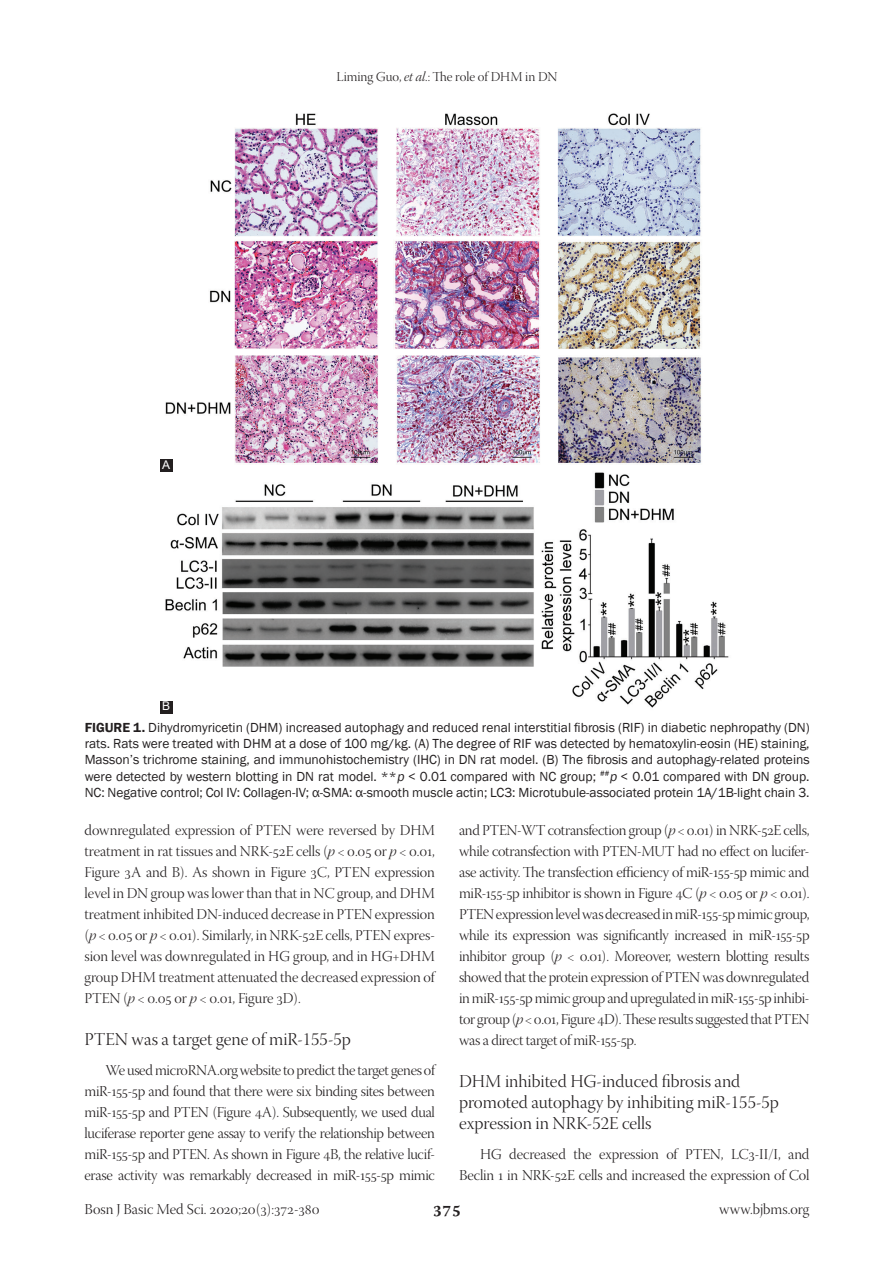
<style>
.page{position:relative;width:894px;height:1263px;background:#fff}
.page>*{position:absolute;margin:0;border:0;box-sizing:border-box;transform-origin:0 0}
.t1{font:18px/21px "Warnock Pro Light Disp";color:#231f20}
.t2{font:600 18px "Warnock Pro";color:#231f20}
.TX{font:15px/21px "Warnock Pro Light Disp";letter-spacing:-.01em;color:#231f20;text-align:justify}
.FGC{font:13.5px/16.2px "Franklin Gothic";color:#231f20;text-align:justify}
.t3{font:13.5px "Warnock Pro Light Disp";color:#231f20}
.LABEL{font:12px "Arial";color:#fff}
.s1{font-family:"Warnock Pro Light It Disp"}
.s2{font-weight:600}
.s3{font-style:italic}
</style>
<div class="page">
<img style="left:165px;top:113px;width:564px;height:595px">
<div style="left:160px;top:459px;width:13px;height:13px;background:#231f20"></div>
<div style="left:160px;top:700px;width:13px;height:13px;background:#231f20"></div>
<p class="LABEL" style="left:162px;top:456px;width:10px">A</p>
<p class="LABEL" style="left:162px;top:698px;width:10px">B</p>
<p class="t3" style="left:336px;top:70px;width:222px">Liming Guo, <span class="s1">et al</span>.: The role of DHM in DN</p>
<p class="FGC" style="left:85px;top:719px;width:726px"><span class="s2">FIGURE 1.</span> Dihydromyricetin (DHM) increased autophagy and reduced renal interstitial fibrosis (RIF) in diabetic nephropathy (DN) rats. Rats were treated with DHM at a dose of 100 mg/kg. (A) The degree of RIF was detected by hematoxylin-eosin (HE) staining, Masson’s trichrome staining, and immunohistochemistry (IHC) in DN rat model. (B) The fibrosis and autophagy-related proteins were detected by western blotting in DN rat model. **<span class="s3">p</span> &lt; 0.01 compared with NC group; <sup>##</sup><span class="s3">p</span> &lt; 0.01 compared with DN group.<br>NC: Negative control; Col IV: Collagen-IV; α-SMA: α-smooth muscle actin; LC3: Microtubule-associated protein 1A/1B-light chain 3.</p>
<p class="TX" style="left:84px;top:821px;width:352px">downregulated expression of PTEN were reversed by DHM treatment in rat tissues and NRK-52E cells (<span class="s1">p</span> &lt; 0.05 or <span class="s1">p</span> &lt; 0.01, Figure 3A and B). As shown in Figure 3C, PTEN expression level in DN group was lower than that in NC group, and DHM treatment inhibited DN-induced decrease in PTEN expression (<span class="s1">p</span> &lt; 0.05 or <span class="s1">p</span> &lt; 0.01). Similarly, in NRK-52E cells, PTEN expres&shy;sion level was downregulated in HG group, and in HG+DHM group DHM treatment attenuated the decreased expression of PTEN (<span class="s1">p</span> &lt; 0.05 or <span class="s1">p</span> &lt; 0.01, Figure 3D).</p>
<h2 class="t1" style="left:84px;top:1030px;width:268px">PTEN was a target gene of miR-155-5p</h2>
<p class="TX" style="left:84px;top:1061px;width:352px;text-indent:21px">We used microRNA.org website to predict the target genes of miR-155-5p and found that there were six binding sites between miR-155-5p and PTEN (Figure 4A). Subsequently, we used dual luciferase reporter gene assay to verify the relationship between miR-155-5p and PTEN. As shown in Figure 4B, the relative lucif&shy;erase activity was remarkably decreased in miR-155-5p mimic</p>
<p class="TX" style="left:459px;top:821px;width:352px">and PTEN-WT cotransfection group (<span class="s1">p</span> &lt; 0.01) in NRK-52E cells, while cotransfection with PTEN-MUT had no effect on lucifer&shy;ase activity. The transfection efficiency of miR-155-5p mimic and miR-155-5p inhibitor is shown in Figure 4C (<span class="s1">p</span> &lt; 0.05 or <span class="s1">p</span> &lt; 0.01).<br>PTEN expression level was decreased in miR-155-5p mimic group, while its expression was significantly increased in miR-155-5p inhibitor group (<span class="s1">p</span> &lt; 0.01). Moreover, western blotting results showed that the protein expression of PTEN was downregulated in miR-155-5p mimic group and upregulated in miR-155-5p inhibi&shy;tor group (<span class="s1">p</span> &lt; 0.01, Figure 4D). These results suggested that PTEN was a direct target of miR-155-5p.</p>
<h2 class="t1" style="left:459px;top:1072px;width:321px">DHM inhibited HG-induced fibrosis and promoted autophagy by inhibiting miR-155-5p expression in NRK-52E cells</h2>
<p class="TX" style="left:459px;top:1145px;width:352px;text-align:right">HG decreased the expression of PTEN, LC3-II/I, and<br>Beclin 1 in NRK-52E cells and increased the expression of Col</p>
<p class="TX" style="left:84px;top:1200px;width:236px">Bosn J Basic Med Sci. 2020;20(3):372-380</p>
<p class="t2" style="left:432px;top:1197px;width:30px">375</p>
<p class="TX" style="left:719px;top:1200px;width:92px">www.bjbms.org</p>
</div>
